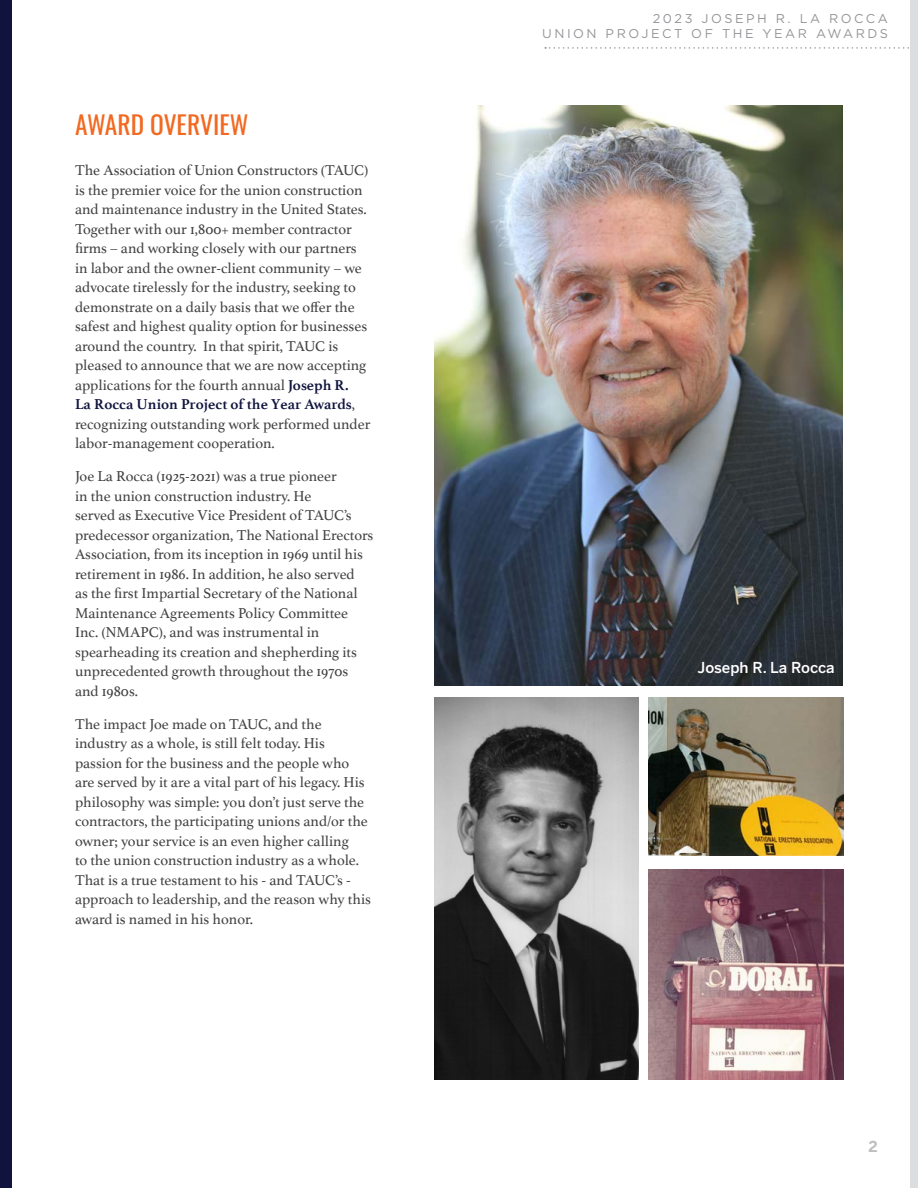
<style>
.page{position:relative;width:918px;height:1188px;background:#fff}
.page>*{position:absolute;margin:0;border:0;box-sizing:border-box;transform-origin:0 0}
.t1{font:25.5px "Oswald";color:#f26921}
.t2{font:15px/19.5px "Athelas";color:#414042}
.t3{font:500 15px "Benton Sans";letter-spacing:-.005em;color:#fff}
.t4{font:700 15px "Benton Sans";color:#bcbec0}
.t5{font:12.75px/15.3px "Gotham";letter-spacing:.2em;color:#939598;text-align:right}
.s1{font-weight:700;color:#0f133d}
</style>
<div class="page">
<div style="left:0;top:0;width:12px;height:1188px;background:#0f133d"></div>
<svg style="left:545px;top:47px;width:364px;height:2px"></svg>
<div style="left:910px;top:0;width:8px;height:1188px;background:#dcddde"></div>
<img style="left:434px;top:105px;width:409px;height:581px">
<img style="left:648px;top:697px;width:195px;height:158px">
<img style="left:648px;top:870px;width:195px;height:210px">
<img style="left:434px;top:697px;width:204px;height:383px">
<h1 class="t1" style="left:75px;top:102px;width:175px">AWARD OVERVIEW</h1>
<p class="t2" style="left:75px;top:160px;width:297px">The Association of Union Constructors (TAUC) is the premier voice for the union construction and maintenance industry in the United States.<br>Together with our 1,800+ member contractor firms – and working closely with our partners in labor and the owner-client community – we advocate tirelessly for the industry, seeking to demonstrate on a daily basis that we offer the safest and highest quality option for businesses around the country. In that spirit, TAUC is pleased to announce that we are now accepting applications for the fourth annual <span class="s1">Joseph R.<br>La Rocca Union Project of the Year Awards</span>, recognizing outstanding work performed under labor-management cooperation.</p>
<p class="t2" style="left:75px;top:466px;width:300px">Joe La Rocca (1925-2021) was a true pioneer<br>in the union construction industry. He<br>served as Executive Vice President of TAUC’s predecessor organization, The National Erectors Association, from its inception in 1969 until his retirement in 1986. In addition, he also served<br>as the first Impartial Secretary of the National Maintenance Agreements Policy Committee Inc. (NMAPC), and was instrumental in spearheading its creation and shepherding its unprecedented growth throughout the 1970s and 1980s.</p>
<p class="t2" style="left:75px;top:714px;width:297px">The impact Joe made on TAUC, and the industry as a whole, is still felt today. His passion for the business and the people who are served by it are a vital part of his legacy. His philosophy was simple: you don’t just serve the contractors, the participating unions and/or the owner; your service is an even higher calling<br>to the union construction industry as a whole.<br>That is a true testament to his - and TAUC’s - approach to leadership, and the reason why this award is named in his honor.</p>
<p class="t5" style="left:542px;top:11px;width:347px">2023 JOSEPH R. LA ROCCA<br>UNION PROJECT OF THE YEAR AWARDS</p>
<p class="t3" style="left:698px;top:658px;width:138px">Joseph R. La Rocca</p>
<p class="t4" style="left:869px;top:1137px;width:11px">2</p>
</div>
